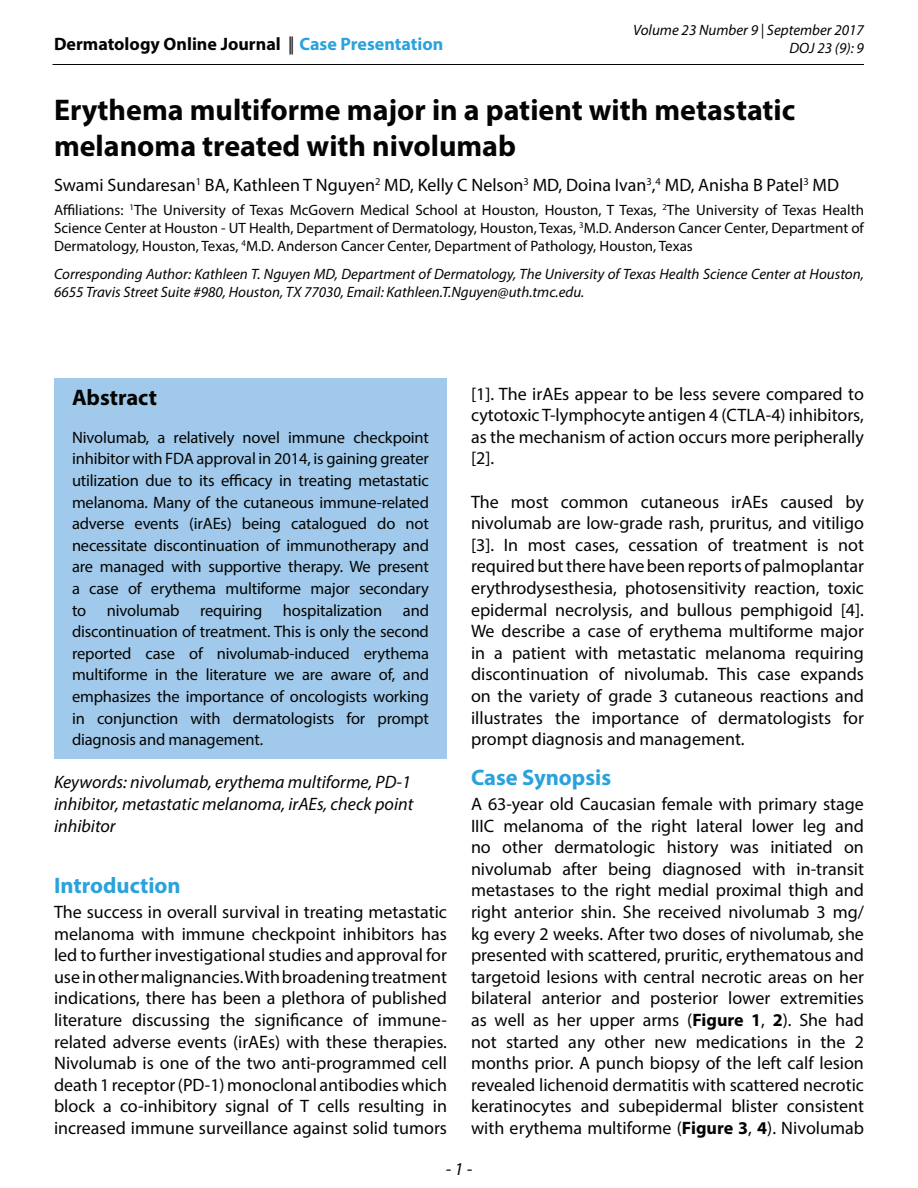
<style>
.page{position:relative;width:918px;height:1188px;background:#fff}
.page>*{position:absolute;margin:0;border:0;box-sizing:border-box;transform-origin:0 0}
.t1{font:700 30px/36px "Myriad Pro";color:#040503}
.Sub_title_Color{font:700 22.5px "Myriad Pro";color:#2aa2db}
.Sub_title_Abstract{font:700 22.5px "Myriad Pro";color:#040503}
.Body_text{font:18px/21.6px "Myriad Pro";color:#040503;text-align:justify}
.Keywords{font:italic 18px/21.6px "Myriad Pro";color:#040503}
.Affiliations_1{font:18px "Myriad Pro";color:#040503}
.t2{font:700 18px "Myriad Pro";color:#040503}
.Body_text_Abstract{font:16.5px/21.6px "Myriad Pro";letter-spacing:-.01em;color:#040503;text-align:justify}
.Affiliations_1-2{font:15px/18px "Myriad Pro";color:#040503;text-align:justify}
.Corresponding_author{font:italic 15px/18px "Myriad Pro";color:#040503;text-align:right}
.s1{font-weight:400}
.s2{color:#2aa2db}
.s3{font-weight:700}
</style>
<div class="page">
<hr style="left:52px;top:64px;width:812px;height:1px;background:#040503">
<div style="left:54px;top:378px;width:393px;height:381px;background:#a0c9eb"></div>
<p class="t2" style="left:54px;top:32px;width:391px">Dermatology Online Journal <span class="s1">||</span> <span class="s2">Case Presentation</span></p>
<p class="Corresponding_author" style="left:633px;top:20px;width:232px">Volume 23 Number 9 | September 2017<br>DOJ 23 (9): 9</p>
<p class="t1" style="left:54px;top:91px;width:743px">Erythema multiforme major in a patient with metastatic melanoma treated with nivolumab</p>
<p class="Affiliations_1" style="left:54px;top:173px;width:787px">Swami Sundaresan<sup>1</sup> BA, Kathleen T Nguyen<sup>2</sup> MD, Kelly C Nelson<sup>3</sup> MD, Doina Ivan<sup>3</sup>,<sup>4</sup> MD, Anisha B Patel<sup>3</sup> MD</p>
<p class="Affiliations_1-2" style="left:54px;top:200px;width:812px">Affiliations: <sup>1</sup>The University of Texas McGovern Medical School at Houston, Houston, T Texas, <sup>2</sup>The University of Texas Health Science Center at Houston - UT Health, Department of Dermatology, Houston, Texas, <sup>3</sup>M.D. Anderson Cancer Center, Department of Dermatology, Houston, Texas, <sup>4</sup>M.D. Anderson Cancer Center, Department of Pathology, Houston, Texas</p>
<p class="Corresponding_author" style="left:54px;top:265px;width:811px;text-align:left">Corresponding Author: Kathleen T. Nguyen MD, Department of Dermatology, The University of Texas Health Science Center at Houston,<br>6655 Travis Street Suite #980, Houston, TX 77030, Email: Kathleen.T.Nguyen@uth.tmc.edu.</p>
<p class="Sub_title_Abstract" style="left:72px;top:383px;width:87px">Abstract</p>
<p class="Body_text_Abstract" style="left:72px;top:426px;width:359px">Nivolumab, a relatively novel immune checkpoint inhibitor with FDA approval in 2014, is gaining greater utilization due to its efficacy in treating metastatic melanoma. Many of the cutaneous immune-related adverse events (irAEs) being catalogued do not necessitate discontinuation of immunotherapy and are managed with supportive therapy. We present a case of erythema multiforme major secondary to</p>
<p class="Body_text_Abstract" style="left:72px;top:599px;width:359px;text-indent:331px">and discontinuation of treatment. This is only the second reported case of nivolumab-induced erythema multiforme in the literature we are aware of, and emphasizes the importance of oncologists working in conjunction with dermatologists for prompt diagnosis and management.</p>
<p class="Body_text_Abstract" style="left:107px;top:599px;width:74px">nivolumab</p>
<p class="Body_text_Abstract" style="left:200px;top:599px;width:64px">requiring</p>
<p class="Body_text_Abstract" style="left:283px;top:599px;width:101px">hospitalization</p>
<p class="Keywords" style="left:54px;top:771px;width:361px">Keywords: nivolumab, erythema multiforme, PD-1 inhibitor, metastatic melanoma, irAEs, check point inhibitor</p>
<p class="Sub_title_Color" style="left:54px;top:871px;width:128px">Introduction</p>
<p class="Body_text" style="left:54px;top:901px;width:395px">The success in overall survival in treating metastatic melanoma with immune checkpoint inhibitors has led to further investigational studies and approval for use in other malignancies. With broadening treatment indications, there has been a plethora of published literature discussing the significance of immune&shy;related adverse events (irAEs) with these therapies.<br>Nivolumab is one of the two anti-programmed cell death 1 receptor (PD-1) monoclonal antibodies which block a co-inhibitory signal of T cells resulting in increased immune surveillance against solid tumors</p>
<p class="Body_text" style="left:471px;top:382px;width:395px">[1]. The irAEs appear to be less severe compared to cytotoxic T-lymphocyte antigen 4 (CTLA-4) inhibitors, as the mechanism of action occurs more peripherally [2].</p>
<p class="Body_text" style="left:471px;top:490px;width:395px">The most common cutaneous irAEs caused by nivolumab are low-grade rash, pruritus, and vitiligo [3]. In most cases, cessation of treatment is not required but there have been reports of palmoplantar erythrodysesthesia, photosensitivity reaction, toxic epidermal necrolysis, and bullous pemphigoid [4].<br>We describe a case of erythema multiforme major in a patient with metastatic melanoma requiring discontinuation of nivolumab. This case expands on the variety of grade 3 cutaneous reactions and illustrates the importance of dermatologists for prompt diagnosis and management.</p>
<p class="Sub_title_Color" style="left:471px;top:763px;width:142px">Case Synopsis</p>
<p class="Body_text" style="left:471px;top:793px;width:395px">A 63-year old Caucasian female with primary stage IIIC melanoma of the right lateral lower leg and no other dermatologic history was initiated on nivolumab after being diagnosed with in-transit metastases to the right medial proximal thigh and right anterior shin. She received nivolumab 3 mg/ kg every 2 weeks. After two doses of nivolumab, she presented with scattered, pruritic, erythematous and targetoid lesions with central necrotic areas on her bilateral anterior and posterior lower extremities as well as her upper arms (<span class="s3">Figure 1</span>, <span class="s3">2</span>). She had not started any other new medications in the 2 months prior. A punch biopsy of the left calf lesion revealed lichenoid dermatitis with scattered necrotic keratinocytes and subepidermal blister consistent with erythema multiforme (<span class="s3">Figure 3</span>, <span class="s3">4</span>). Nivolumab</p>
<p class="Keywords" style="left:446px;top:1157px;width:28px">- 1 -</p>
</div>
